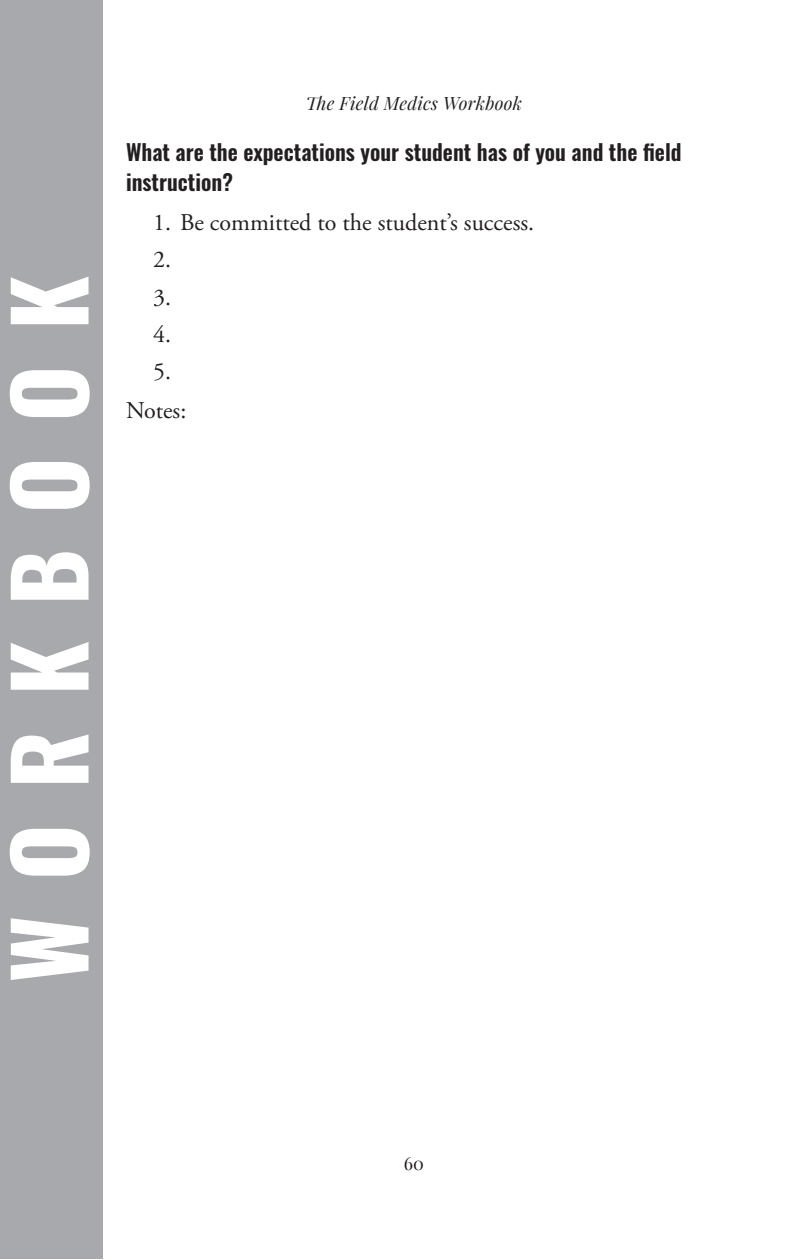
<style>
.page{position:relative;width:810px;height:1260px;background:#fff}
.page>*{position:absolute;margin:0;border:0;box-sizing:border-box;transform-origin:0 0}
.t1{font:700 96px "Oswald";letter-spacing:.37em;color:#fff}
.t2{font:24px "Adobe Garamond Pro";color:#231f20}
.t3{font:600 22px/30px "Oswald";color:#231f20}
.t4{font:italic 18px "Playfair Display";letter-spacing:.015em;color:#231f20}
.t5{font:18px "Playfair Display";color:#231f20}
</style>
<div class="page">
<div style="left:0;top:0;width:103px;height:1259px;background:#a8a9ad"></div>
<h1 class="t1" style="left:-1px;top:983px;width:709px;rotate:-90deg">WORKBOOK</h1>
<p class="t4" style="left:306px;top:91px;width:218px">The Field Medics Workbook</p>
<p class="t3" style="left:126px;top:139px;width:557px">What are the expectations your student has of you and the field instruction?</p>
<p class="t2" style="left:153px;top:208px;width:383px">1. Be committed to the student’s success.</p>
<p class="t2" style="left:153px;top:245px;width:19px">2.</p>
<p class="t2" style="left:153px;top:283px;width:19px">3.</p>
<p class="t2" style="left:153px;top:320px;width:19px">4.</p>
<p class="t2" style="left:153px;top:357px;width:19px">5.</p>
<p class="t2" style="left:126px;top:396px;width:62px">Notes:</p>
<p class="t5" style="left:404px;top:1152px;width:22px">60</p>
</div>
